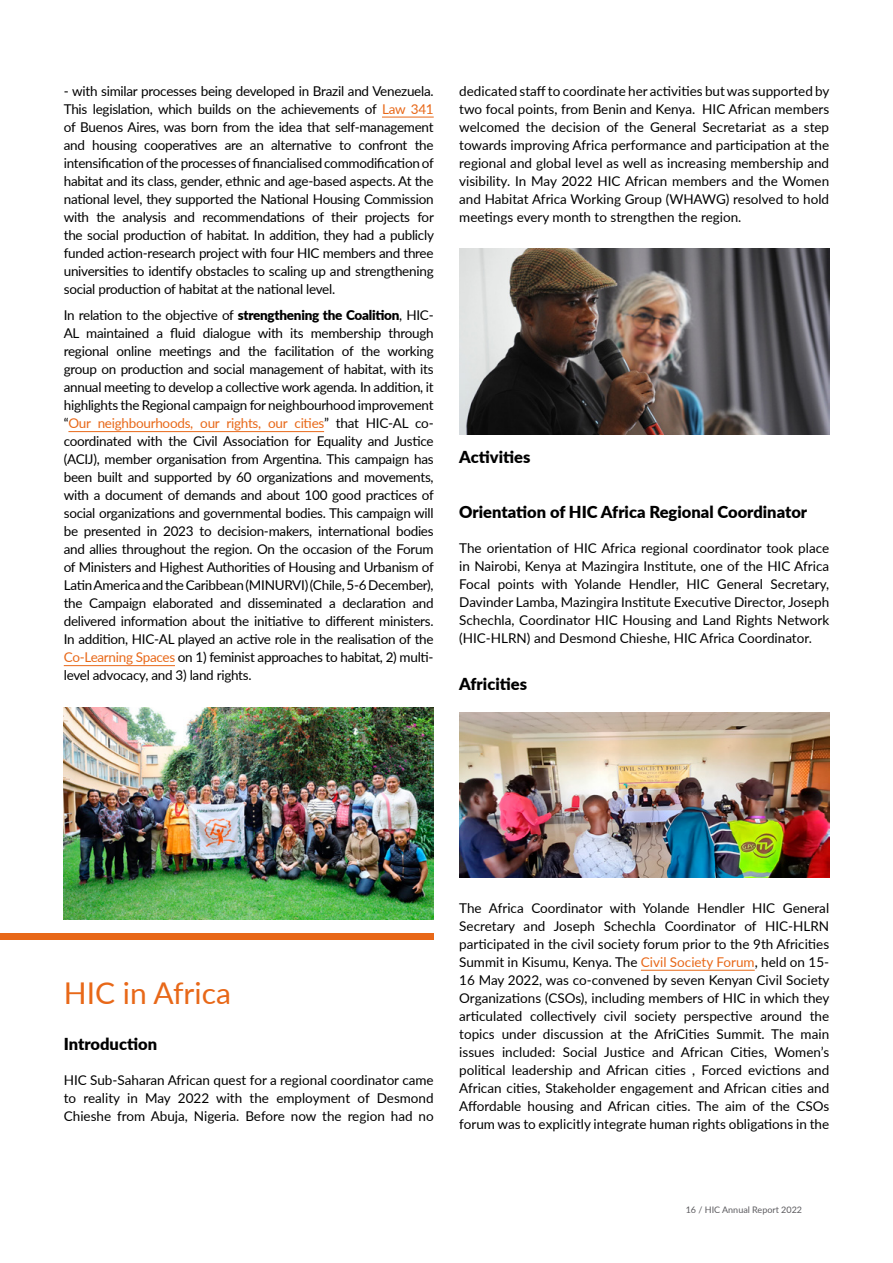
<style>
.page{position:relative;width:893px;height:1263px;background:#fff}
.page>*{position:absolute;margin:0;border:0;box-sizing:border-box;transform-origin:0 0}
.t1{font:30px "Lato";color:#e86818}
.t2{font:900 16.5px "Lato";color:#000}
.t3{font:13.5px/18px "Lato";color:#000;text-align:justify}
.t4{font:9px "Lato";color:#5c5b5f}
.s1{color:#e86818}
.s2{font-weight:900}
</style>
<div class="page">
<hr style="left:382px;top:117px;width:52px;height:1px;background:#e86818">
<hr style="left:68px;top:431px;width:256px;height:1px;background:#e86818">
<hr style="left:64px;top:665px;width:111px;height:1px;background:#e86818">
<img style="left:64px;top:707px;width:370px;height:213px">
<hr style="left:641px;top:970px;width:114px;height:1px;background:#e86818">
<img style="left:459px;top:248px;width:370px;height:187px">
<img style="left:459px;top:713px;width:370px;height:164px">
<div style="left:0;top:933px;width:434px;height:7px;background:#e86818"></div>
<p class="t3" style="left:64px;top:81px;width:372px">- with similar processes being developed in Brazil and Venezuela.<br>This legislation, which builds on the achievements of <span class="s1">Law 341 </span>of Buenos Aires, was born from the idea that self-management and housing cooperatives are an alternative to confront the intensification of the processes of financialised commodification of habitat and its class, gender, ethnic and age-based aspects. At the national level, they supported the National Housing Commission with the analysis and recommendations of their projects for the social production of habitat. In addition, they had a publicly funded action-research project with four HIC members and three universities to identify obstacles to scaling up and strengthening social production of habitat at the national level.</p>
<p class="t3" style="left:64px;top:306px;width:372px">In relation to the objective of <span class="s2">strengthening the Coalition</span>, HIC-AL maintained a fluid dialogue with its membership through regional online meetings and the facilitation of the working group on production and social management of habitat, with its annual meeting to develop a collective work agenda. In addition, it highlights the Regional campaign for neighbourhood improvement “<span class="s1">Our neighbourhoods, our rights, our cities</span>” that HIC-AL co&shy;coordinated with the Civil Association for Equality and Justice (ACIJ), member organisation from Argentina. This campaign has been built and supported by 60 organizations and movements, with a document of demands and about 100 good practices of social organizations and governmental bodies. This campaign will be presented in 2023 to decision-makers, international bodies and allies throughout the region. On the occasion of the Forum of Ministers and Highest Authorities of Housing and Urbanism of Latin America and the Caribbean (MINURVI) (Chile, 5-6 December), the Campaign elaborated and disseminated a declaration and delivered information about the initiative to different ministers.<br>In addition, HIC-AL played an active role in the realisation of the <span class="s1">Co-Learning Spaces</span> on 1) feminist approaches to habitat, 2) multi&shy;level advocacy, and 3) land rights.</p>
<p class="t3" style="left:459px;top:81px;width:372px">dedicated staff to coordinate her activities but was supported by two focal points, from Benin and Kenya. HIC African members welcomed the decision of the General Secretariat as a step towards improving Africa performance and participation at the regional and global level as well as increasing membership and visibility. In May 2022 HIC African members and the Women and Habitat Africa Working Group (WHAWG) resolved to hold meetings every month to strengthen the region.</p>
<p class="t2" style="left:459px;top:444px;width:73px">Activities</p>
<p class="t2" style="left:459px;top:500px;width:349px">Orientation of HIC Africa Regional Coordinator</p>
<p class="t3" style="left:459px;top:538px;width:371px">The orientation of HIC Africa regional coordinator took place in Nairobi, Kenya at Mazingira Institute, one of the HIC Africa Focal points with Yolande Hendler, HIC General Secretary, Davinder Lamba, Mazingira Institute Executive Director, Joseph Schechla, Coordinator HIC Housing and Land Rights Network (HIC-HLRN) and Desmond Chieshe, HIC Africa Coordinator.</p>
<p class="t2" style="left:459px;top:671px;width:69px">Africities</p>
<h1 class="t1" style="left:64px;top:971px;width:169px">HIC in Africa</h1>
<p class="t2" style="left:64px;top:1032px;width:95px">Introduction</p>
<p class="t3" style="left:64px;top:1070px;width:371px">HIC Sub-Saharan African quest for a regional coordinator came to reality in May 2022 with the employment of Desmond Chieshe from Abuja, Nigeria. Before now the region had no</p>
<p class="t3" style="left:459px;top:898px;width:372px">The Africa Coordinator with Yolande Hendler HIC General Secretary and Joseph Schechla Coordinator of HIC-HLRN participated in the civil society forum prior to the 9th Africities Summit in Kisumu, Kenya. The <span class="s1">Civil Society Forum</span>, held on 15- 16 May 2022, was co-convened by seven Kenyan Civil Society Organizations (CSOs), including members of HIC in which they articulated collectively civil society perspective around the topics under discussion at the AfriCities Summit. The main issues included: Social Justice and African Cities, Women’s political leadership and African cities , Forced evictions and African cities, Stakeholder engagement and African cities and Affordable housing and African cities. The aim of the CSOs forum was to explicitly integrate human rights obligations in the</p>
<p class="t4" style="left:686px;top:1203px;width:118px">16 / HIC Annual Report 2022</p>
</div>
